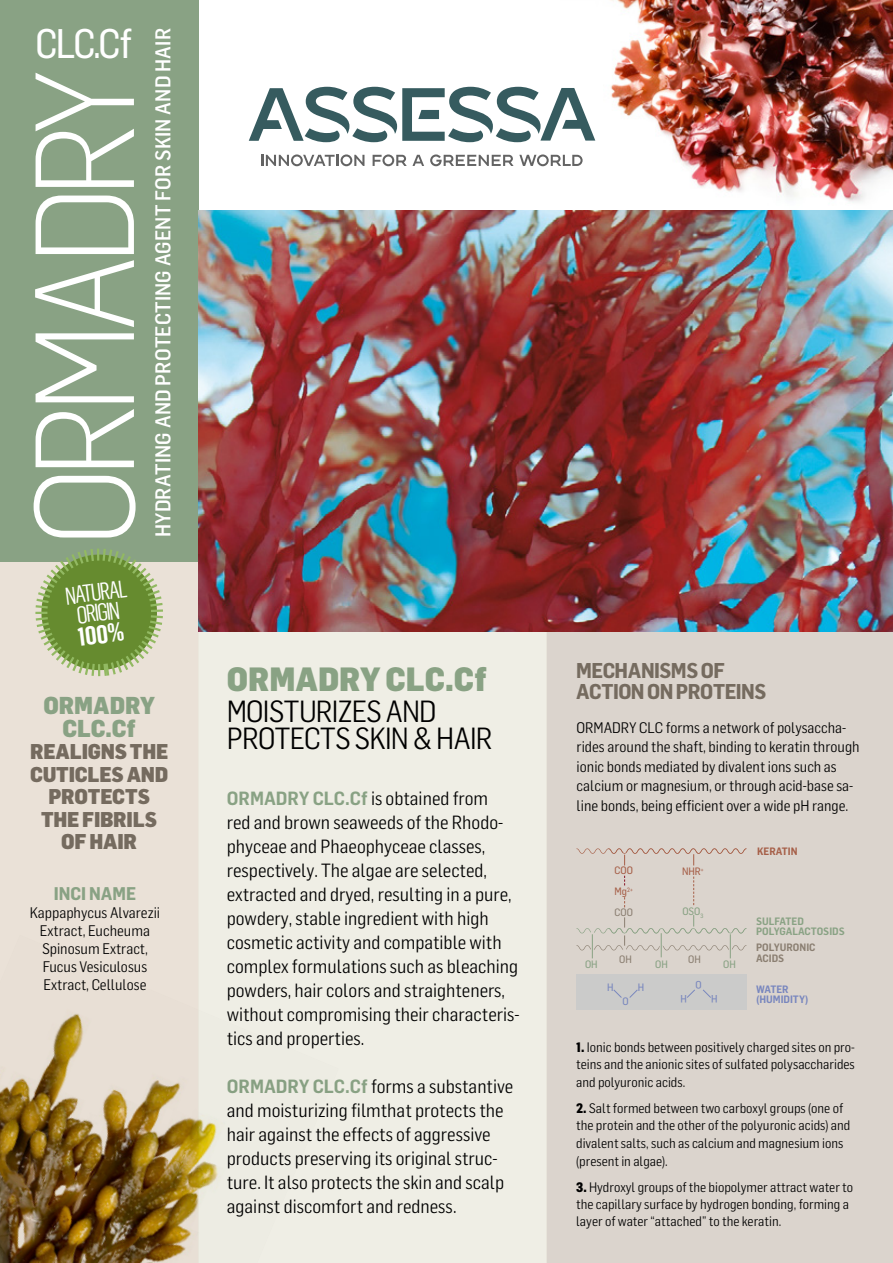
<style>
.page{position:relative;width:893px;height:1263px;background:#fff}
.page>*{position:absolute;margin:0;border:0;box-sizing:border-box;transform-origin:0 0}
.t1{font:300 138px "Flama Semicond";letter-spacing:-.075em;color:#fff}
.t2{font:40.5px "Flama Semicond Basic";color:#fff;scale:.96 1}
.t3{font:900 33px "Flama Semicond";color:#89a284}
.t4{font:30px/27px "Flama Semicond";letter-spacing:-.025em;color:#000}
.t5{font:700 condensed 25.5px "Flama";color:#fff;scale:1.05 1}
.t6{font:900 24px/22.5px "Flama Semicond";color:#89a284;text-align:center}
.t7{font:condensed 24px/20.2px "Flama";color:#fff;text-align:center;scale:1.05 1}
.t8{font:900 21px/22.5px "Flama Semicond";letter-spacing:-.01em;color:#756b5f;text-align:center}
.t9{font:500 21px "Flama Semicond";letter-spacing:.005em;color:#fff}
.t10{font:700 21px/21px "Flama Semicond";letter-spacing:-.025em;color:#756b5f}
.t11{font:18.75px/24px "Flama Semicond";color:#000}
.t12{font:700 18px "Flama Semicond";color:#89a284}
.t13{font:15px/19.5px "Flama Semicond";color:#000}
.t14{font:13.5px/17.5px "Flama Semicond";color:#000}
.t15{font:600 10.5px/10.5px "Flama Semicond";color:#89a284}
.t16{font:600 10.5px/10.5px "Flama Semicond";color:#8b7f72}
.t17{font:600 10.5px/10.5px "Flama Semicond";color:#7987be}
.t18{font:10.5px/21px "Flama Semicond Basic";color:#a65f48;text-align:justify}
.t19{font:10.5px "Flama Semicond Basic";color:#89a284}
.t20{font:600 10.5px "Flama Semicond";color:#a65f48}
.t21{font:10.5px "Flama Semicond Basic";color:#8b7f72}
.t22{font:10.5px "Flama Semicond Basic";color:#7987be}
.s1{font-weight:600;color:#89a284}
.s2{color:#8b7f72}
.s3{font-weight:800}
</style>
<div class="page">
<div style="left:547px;top:561px;width:346px;height:702px;background:#dbd4cd"></div>
<div style="left:0;top:206px;width:198px;height:1057px;background:#eae1d7"></div>
<div style="left:198px;top:561px;width:349px;height:702px;background:#eceadf"></div>
<div style="left:0;top:0;width:198px;height:561px;background:#89a284"></div>
<img style="left:198px;top:210px;width:695px;height:421px">
<div style="left:576px;top:974px;width:170px;height:36px;background:#cbcbca"></div>
<svg style="left:693px;top:876px;width:1px;height:29px"></svg>
<svg style="left:613px;top:989px;width:9px;height:9px"></svg>
<svg style="left:629px;top:990px;width:9px;height:8px"></svg>
<svg style="left:576px;top:848px;width:170px;height:17px"></svg>
<svg style="left:576px;top:915px;width:170px;height:43px"></svg>
<img style="left:560px;top:0;width:333px;height:245px">
<img style="left:0;top:1013px;width:218px;height:250px">
<svg style="left:261px;top:154px;width:103px;height:12px"></svg>
<svg style="left:373px;top:154px;width:51px;height:12px"></svg>
<svg style="left:430px;top:154px;width:153px;height:12px"></svg>
<svg style="left:249px;top:87px;width:346px;height:55px"></svg>
<svg style="left:33px;top:548px;width:132px;height:129px"></svg>
<svg style="left:687px;top:989px;width:24px;height:9px"></svg>
<h2 class="t2" style="left:36px;top:20px;width:102px">CLC.Cf</h2>
<h1 class="t1" style="left:7px;top:546px;width:479px;rotate:-90deg">ORMADRY</h1>
<p class="t7" style="left:64px;top:586px;width:61px;rotate:-7deg">NATURAL<br>ORIGIN</p>
<h3 class="t5" style="left:76px;top:623px;width:46px;rotate:-7deg">100%</h3>
<p class="t9" style="left:151px;top:537px;width:511px;rotate:-90deg">HYDRATING AND PROTECTING AGENT FOR SKIN AND HAIR</p>
<p class="t6" style="left:43px;top:694px;width:113px">ORMADRY<br>CLC.Cf</p>
<p class="t8" style="left:30px;top:740px;width:140px">REALIGNS THE<br>CUTICLES AND<br>PROTECTS<br>THE FIBRILS<br>OF HAIR</p>
<p class="t12" style="left:54px;top:882px;width:84px">INCI NAME</p>
<p class="t13" style="left:30px;top:903px;width:132px;line-height:18px;text-align:center">Kappaphycus Alvarezii<br>Extract, Eucheuma<br>Spinosum Extract,<br>Fucus Vesiculosus<br>Extract, Cellulose</p>
<h3 class="t3" style="left:227px;top:659px;width:262px">ORMADRY CLC.Cf</h3>
<h3 class="t4" style="left:227px;top:698px;width:267px">MOISTURIZES AND<br>PROTECTS SKIN &amp; HAIR</h3>
<p class="t11" style="left:227px;top:786px;width:294px"><span class="s1">ORMADRY CLC.Cf</span> is obtained from<br>red and brown seaweeds of the Rhodo&shy;phyceae and Phaeophyceae classes, respectively. The algae are selected, extracted and dryed, resulting in a pure, powdery, stable ingredient with high cosmetic activity and compatible with complex formulations such as bleaching powders, hair colors and straighteners, without compromising their characteris&shy;tics and properties.</p>
<p class="t11" style="left:227px;top:1074px;width:288px"><span class="s1">ORMADRY CLC.Cf</span> forms a substantive and moisturizing filmthat protects the hair against the effects of aggressive products preserving its original struc&shy;ture. It also protects the skin and scalp against discomfort and redness.</p>
<p class="t10" style="left:576px;top:659px;width:192px">MECHANISMS OF<br>ACTION ON PROTEINS</p>
<p class="t13" style="left:577px;top:717px;width:285px">ORMADRY CLC forms a network of polysaccha&shy;rides around the shaft, binding to keratin through ionic bonds mediated by divalent ions such as calcium or magnesium, or through acid-base sa&shy;line bonds, being efficient over a wide pH range.</p>
<p class="t18" style="left:615px;top:859px;width:20px">COO Mg<sup>2+ </sup><span class="s2">COO</span></p>
<p class="t18" style="left:682px;top:861px;width:23px">NHR<sup>+</sup></p>
<p class="t19" style="left:682px;top:905px;width:22px">OSO<sub>3</sub></p>
<p class="t21" style="left:619px;top:953px;width:14px">OH</p>
<p class="t21" style="left:688px;top:953px;width:14px">OH</p>
<p class="t19" style="left:585px;top:958px;width:14px">OH</p>
<p class="t19" style="left:655px;top:958px;width:14px">OH</p>
<p class="t19" style="left:723px;top:958px;width:14px">OH</p>
<p class="t20" style="left:757px;top:845px;width:42px">KERATIN</p>
<p class="t15" style="left:756px;top:915px;width:90px">SULFATED<br>POLYGALACTOSIDS</p>
<p class="t16" style="left:756px;top:942px;width:61px">POLYURONIC<br>ACIDS</p>
<p class="t22" style="left:607px;top:981px;width:8px">H</p>
<p class="t22" style="left:638px;top:981px;width:8px">H</p>
<p class="t22" style="left:623px;top:995px;width:8px">O</p>
<p class="t17" style="left:756px;top:984px;width:54px">WATER (HUMIDITY)</p>
<p class="t14" style="left:576px;top:1038px;width:280px;text-align:justify"><span class="s3">1.</span> Ionic bonds between positively charged sites on pro&shy;teins and the anionic sites of sulfated polysaccharides and polyuronic acids.</p>
<p class="t14" style="left:576px;top:1099px;width:276px"><span class="s3">2.</span> Salt formed between two carboxyl groups (one of the protein and the other of the polyuronic acids) and divalent salts, such as calcium and magnesium ions (present in algae).</p>
<p class="t14" style="left:576px;top:1178px;width:279px"><span class="s3">3.</span> Hydroxyl groups of the biopolymer attract water to the capillary surface by hydrogen bonding, forming a layer of water “attached” to the keratin.</p>
</div>
